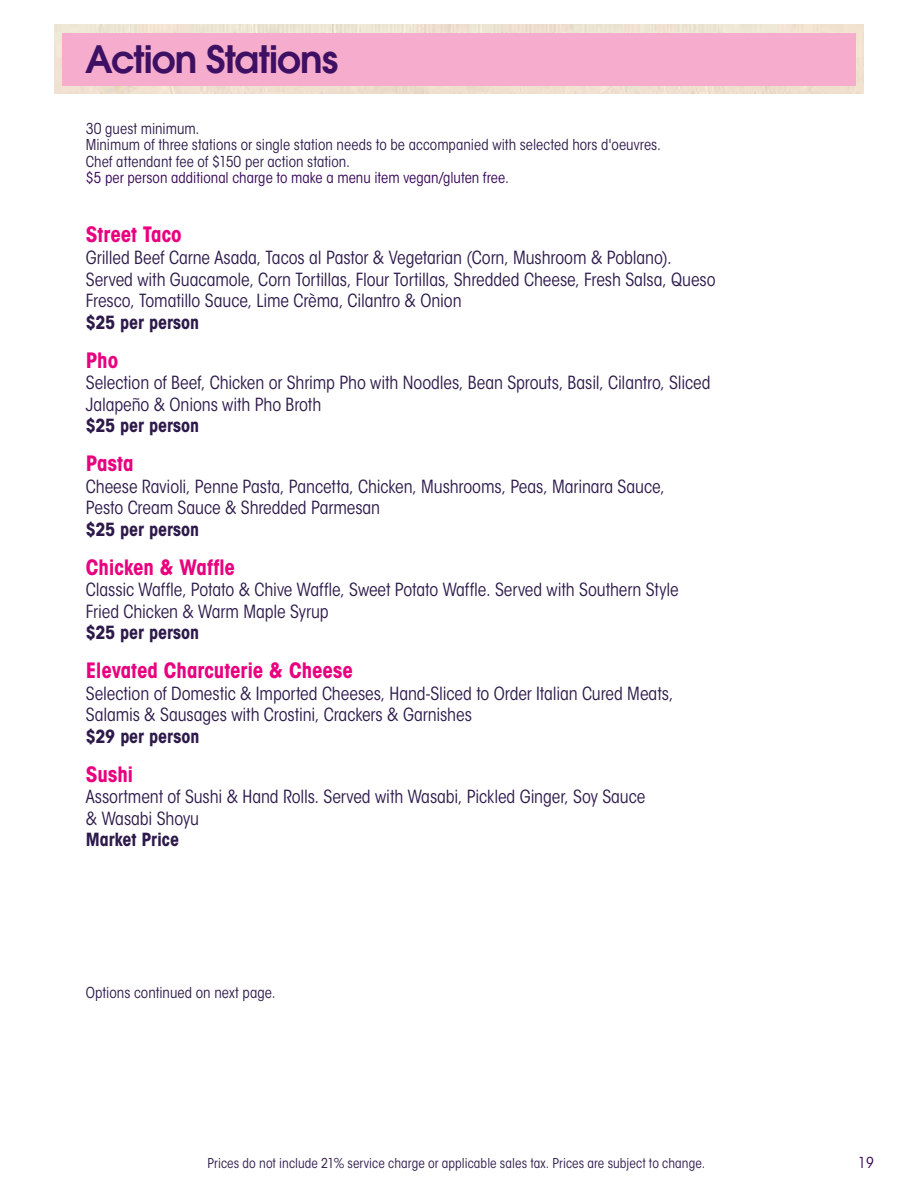
<style>
.page{position:relative;width:918px;height:1188px;background:#fff}
.page>*{position:absolute;margin:0;border:0;box-sizing:border-box;transform-origin:0 0}
.t1{font:600 37.5px "ITC Avant Garde Pro";letter-spacing:-.025em;color:#3d1063}
.t2{font:700 condensed 21px "ITC Avant Garde Std";letter-spacing:-.005em;color:#e9007f}
.t3{font:condensed 18px/21.6px "ITC Avant Garde Std";letter-spacing:-.005em;color:#2d1a4b}
.t4{font:700 condensed 18px "ITC Avant Garde Std";letter-spacing:-.005em;color:#2d1a4b}
.t5{font:condensed 15px/16.5px "ITC Avant Garde Std";letter-spacing:.005em;color:#2d1a4b}
.t6{font:condensed 15px "ITC Avant Garde Std";letter-spacing:.005em;color:#350457}
.t7{font:condensed 13.5px "ITC Avant Garde Std";letter-spacing:.005em;color:#2d1a4b}
</style>
<div class="page">
<img style="left:54px;top:25px;width:810px;height:69px">
<div style="left:62px;top:33px;width:794px;height:53px;background:#f6adcd"></div>
<h1 class="t1" style="left:85px;top:35px;width:254px">Action Stations</h1>
<p class="t5" style="left:86px;top:120px;width:577px">30 guest minimum.<br>Minimum of three stations or single station needs to be accompanied with selected hors d'oeuvres.<br>Chef attendant fee of $150 per action station.</p>
<p class="t6" style="left:86px;top:169px;width:425px">$5 per person additional charge to make a menu item vegan/gluten free.</p>
<p class="t2" style="left:86px;top:221px;width:97px">Street Taco</p>
<p class="t3" style="left:86px;top:247px;width:631px">Grilled Beef Carne Asada, Tacos al Pastor &amp; Vegetarian (Corn, Mushroom &amp; Poblano).<br>Served with Guacamole, Corn Tortillas, Flour Tortillas, Shredded Cheese, Fresh Salsa, Queso<br>Fresco, Tomatillo Sauce, Lime Crèma, Cilantro &amp; Onion</p>
<p class="t4" style="left:86px;top:311px;width:115px">$25 per person</p>
<p class="t2" style="left:86px;top:347px;width:34px">Pho</p>
<p class="t3" style="left:86px;top:372px;width:626px">Selection of Beef, Chicken or Shrimp Pho with Noodles, Bean Sprouts, Basil, Cilantro, Sliced<br>Jalapeño &amp; Onions with Pho Broth</p>
<p class="t4" style="left:86px;top:414px;width:115px">$25 per person</p>
<p class="t2" style="left:86px;top:450px;width:49px">Pasta</p>
<p class="t3" style="left:86px;top:475px;width:580px">Cheese Ravioli, Penne Pasta, Pancetta, Chicken, Mushrooms, Peas, Marinara Sauce,<br>Pesto Cream Sauce &amp; Shredded Parmesan</p>
<p class="t4" style="left:86px;top:518px;width:115px">$25 per person</p>
<p class="t2" style="left:86px;top:554px;width:151px">Chicken &amp; Waffle</p>
<p class="t3" style="left:86px;top:579px;width:595px">Classic Waffle, Potato &amp; Chive Waffle, Sweet Potato Waffle. Served with Southern Style<br>Fried Chicken &amp; Warm Maple Syrup</p>
<p class="t4" style="left:86px;top:621px;width:115px">$25 per person</p>
<p class="t2" style="left:86px;top:657px;width:269px">Elevated Charcuterie &amp; Cheese</p>
<p class="t3" style="left:86px;top:682px;width:589px">Selection of Domestic &amp; Imported Cheeses, Hand-Sliced to Order Italian Cured Meats,<br>Salamis &amp; Sausages with Crostini, Crackers &amp; Garnishes</p>
<p class="t4" style="left:86px;top:725px;width:115px">$29 per person</p>
<p class="t2" style="left:86px;top:761px;width:49px">Sushi</p>
<p class="t3" style="left:86px;top:786px;width:561px">Assortment of Sushi &amp; Hand Rolls. Served with Wasabi, Pickled Ginger, Soy Sauce &amp; Wasabi Shoyu</p>
<p class="t4" style="left:86px;top:828px;width:95px">Market Price</p>
<p class="t5" style="left:86px;top:985px;width:191px">Options continued on next page.</p>
<p class="t7" style="left:208px;top:1155px;width:499px">Prices do not include 21% service charge or applicable sales tax. Prices are subject to change.</p>
<p class="t6" style="left:858px;top:1154px;width:17px">19</p>
</div>
